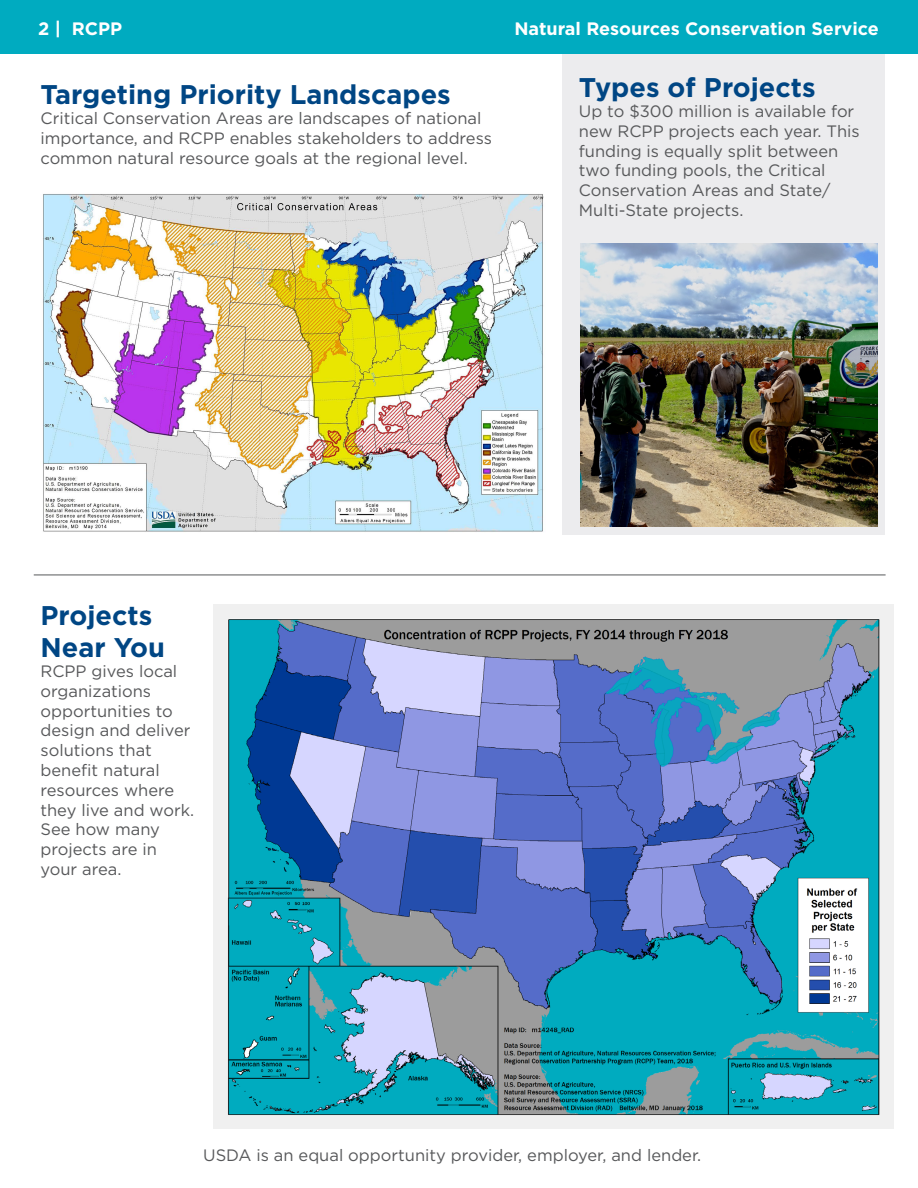
<style>
.page{position:relative;width:918px;height:1188px;background:#fff}
.page>*{position:absolute;margin:0;border:0;box-sizing:border-box;transform-origin:0 0}
.t1{font:700 27px/32.4px "Gotham";color:#004684}
.t2{font:700 18px "Gotham";color:#fff}
.t3{font:16.5px/19.8px "Gotham";color:#57585a}
</style>
<div class="page">
<div style="left:562px;top:54px;width:323px;height:481px;background:#ececee"></div>
<div style="left:0;top:0;width:918px;height:54px;background:#00abc0"></div>
<img style="left:43px;top:194px;width:501px;height:338px">
<img style="left:213px;top:604px;width:681px;height:525px">
<hr style="left:34px;top:575px;width:852px;height:1px;background:#57585a">
<img style="left:580px;top:243px;width:298px;height:283px">
<p class="t2" style="left:38px;top:16px;width:86px">2 | RCPP</p>
<p class="t2" style="left:514px;top:16px;width:366px">Natural Resources Conservation Service</p>
<p class="t1" style="left:40px;top:78px;width:412px">Targeting Priority Landscapes</p>
<p class="t3" style="left:40px;top:108px;width:453px">Critical Conservation Areas are landscapes of national importance, and RCPP enables stakeholders to address common natural resource goals at the regional level.</p>
<p class="t1" style="left:579px;top:71px;width:238px">Types of Projects</p>
<p class="t3" style="left:579px;top:101px;width:282px">Up to $300 million is available for new RCPP projects each year. This funding is equally split between two funding pools, the Critical<br>Conservation Areas and State/<br>Multi-State projects.</p>
<p class="t1" style="left:40px;top:599px;width:126px">Projects<br>Near You</p>
<p class="t3" style="left:40px;top:661px;width:155px">RCPP gives local organizations opportunities to design and deliver solutions that benefit natural resources where they live and work.<br>See how many projects are in your area.</p>
<p class="t3" style="left:203px;top:1145px;width:500px">USDA is an equal opportunity provider, employer, and lender.</p>
</div>
